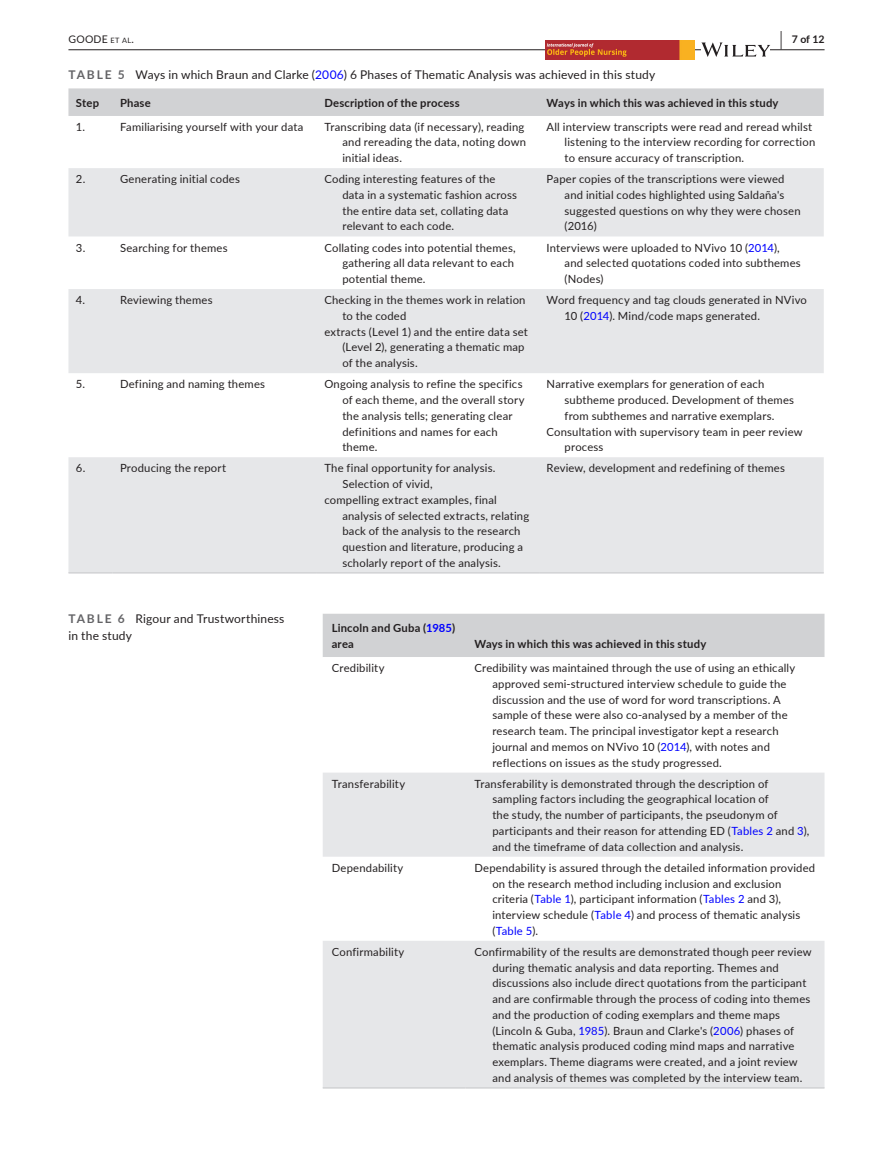
<style>
.page{position:relative;width:893px;height:1174px;background:#fff}
.page>*{position:absolute;margin:0;border:0;box-sizing:border-box;transform-origin:0 0}
.t1{font:12px/16.5px "Lato";letter-spacing:.015em;color:#231f20}
.t2{font:11.25px/15.8px "Lato";letter-spacing:.015em;color:#231f20}
.t3{font:700 11.25px/15.8px "Lato";letter-spacing:.015em;color:#231f20}
.t4{font:10.5px "Lato";letter-spacing:.02em;color:#231f20}
.t5{font:700 10.5px "Lato";color:#231f20}
.s1{font-size:7.35px}
.s2{font-size:19.5px}
.s3{font-weight:700;color:#636366}
.s4{color:#00f}
</style>
<div class="page">
<hr style="left:68px;top:49px;width:756px;height:1px;background:#231f20">
<svg style="left:701px;top:42px;width:69px;height:15px"></svg>
<img style="left:546px;top:40px;width:149px;height:19px">
<div style="left:68px;top:88px;width:756px;height:28px;background:#d1d2d4"></div>
<svg style="left:68px;top:168px;width:756px;height:404px;fill:#e6e7e9"></svg>
<hr style="left:68px;top:572px;width:45px;height:1px;background:#d1d2d4">
<hr style="left:113px;top:572px;width:204px;height:1px;background:#d1d2d4">
<hr style="left:317px;top:572px;width:222px;height:1px;background:#d1d2d4">
<hr style="left:539px;top:572px;width:285px;height:1px;background:#d1d2d4">
<div style="left:323px;top:614px;width:501px;height:43px;background:#d1d2d4"></div>
<svg style="left:323px;top:773px;width:501px;height:314px;fill:#e6e7e9"></svg>
<hr style="left:323px;top:1087px;width:142px;height:1px;background:#d1d2d4">
<hr style="left:465px;top:1087px;width:359px;height:1px;background:#d1d2d4">
<p class="t4" style="left:68px;top:31px;width:67px">GOODE <span class="s1">et al</span>.</p>
<p class="t5" style="left:780px;top:31px;width:46px"><span class="s2">|</span> 7 of 12</p>
<p class="t1" style="left:68px;top:66px;width:588px"><span class="s3">TABLE 5</span> Ways in which Braun and Clarke (<span class="s4">2006</span>) 6 Phases of Thematic Analysis was achieved in this study</p>
<p class="t3" style="left:76px;top:94px;width:25px">Step</p>
<p class="t3" style="left:120px;top:94px;width:32px">Phase</p>
<p class="t3" style="left:324px;top:94px;width:137px">Description of the process</p>
<p class="t3" style="left:547px;top:94px;width:233px">Ways in which this was achieved in this study</p>
<p class="t2" style="left:76px;top:118px;width:11px">1.</p>
<p class="t2" style="left:120px;top:118px;width:185px">Familiarising yourself with your data</p>
<p class="t2" style="left:342px;top:118px;width:185px;text-indent:-18px">Transcribing data (if necessary), reading and rereading the data, noting down initial ideas.</p>
<p class="t2" style="left:565px;top:118px;width:252px;text-indent:-18px">All interview transcripts were read and reread whilst listening to the interview recording for correction to ensure accuracy of transcription.</p>
<p class="t2" style="left:76px;top:171px;width:11px">2.</p>
<p class="t2" style="left:120px;top:171px;width:121px">Generating initial codes</p>
<p class="t2" style="left:342px;top:171px;width:176px;text-indent:-18px">Coding interesting features of the data in a systematic fashion across the entire data set, collating data relevant to each code.</p>
<p class="t2" style="left:565px;top:171px;width:238px;text-indent:-18px">Paper copies of the transcriptions were viewed and initial codes highlighted using Saldaña's suggested questions on why they were chosen (2016)</p>
<p class="t2" style="left:76px;top:239px;width:11px">3.</p>
<p class="t2" style="left:120px;top:239px;width:109px">Searching for themes</p>
<p class="t2" style="left:342px;top:239px;width:175px;text-indent:-18px">Collating codes into potential themes, gathering all data relevant to each potential theme.</p>
<p class="t2" style="left:565px;top:239px;width:238px;text-indent:-18px">Interviews were uploaded to NVivo 10 (<span class="s4">2014</span>), and selected quotations coded into subthemes (Nodes)</p>
<p class="t2" style="left:76px;top:292px;width:11px">4.</p>
<p class="t2" style="left:120px;top:292px;width:94px">Reviewing themes</p>
<p class="t2" style="left:324px;top:292px;width:203px">Checking in the themes work in relation</p>
<p class="t2" style="left:342px;top:307px;width:66px">to the coded</p>
<p class="t2" style="left:324px;top:323px;width:205px">extracts (Level 1) and the entire data set</p>
<p class="t2" style="left:342px;top:339px;width:184px">(Level 2), generating a thematic map</p>
<p class="t2" style="left:342px;top:355px;width:77px">of the analysis.</p>
<p class="t2" style="left:565px;top:292px;width:244px;text-indent:-18px">Word frequency and tag clouds generated in NVivo<br>10 (<span class="s4">2014</span>). Mind/code maps generated.</p>
<p class="t2" style="left:76px;top:376px;width:11px">5.</p>
<p class="t2" style="left:120px;top:376px;width:147px">Defining and naming themes</p>
<p class="t2" style="left:342px;top:376px;width:184px;text-indent:-18px">Ongoing analysis to refine the specifics of each theme, and the overall story the analysis tells; generating clear definitions and names for each theme.</p>
<p class="t2" style="left:547px;top:376px;width:219px">Narrative exemplars for generation of each</p>
<p class="t2" style="left:565px;top:391px;width:231px">subtheme produced. Development of themes</p>
<p class="t2" style="left:565px;top:407px;width:211px">from subthemes and narrative exemplars.</p>
<p class="t2" style="left:547px;top:423px;width:258px">Consultation with supervisory team in peer review</p>
<p class="t2" style="left:565px;top:439px;width:40px">process</p>
<p class="t2" style="left:76px;top:460px;width:11px">6.</p>
<p class="t2" style="left:120px;top:460px;width:108px">Producing the report</p>
<p class="t2" style="left:324px;top:460px;width:173px">The final opportunity for analysis.</p>
<p class="t2" style="left:342px;top:475px;width:92px">Selection of vivid,</p>
<p class="t2" style="left:324px;top:491px;width:174px">compelling extract examples, final</p>
<p class="t2" style="left:342px;top:507px;width:188px">analysis of selected extracts, relating</p>
<p class="t2" style="left:342px;top:523px;width:180px">back of the analysis to the research</p>
<p class="t2" style="left:342px;top:538px;width:182px">question and literature, producing a</p>
<p class="t2" style="left:342px;top:554px;width:160px">scholarly report of the analysis.</p>
<p class="t2" style="left:547px;top:460px;width:240px">Review, development and redefining of themes</p>
<p class="t1" style="left:68px;top:610px;width:218px"><span class="s3">TABLE 6</span> Rigour and Trustworthiness in the study</p>
<p class="t3" style="left:332px;top:619px;width:125px">Lincoln and Guba (<span class="s4">1985</span>) area</p>
<p class="t3" style="left:474px;top:635px;width:233px">Ways in which this was achieved in this study</p>
<p class="t2" style="left:332px;top:659px;width:54px">Credibility</p>
<p class="t2" style="left:492px;top:659px;width:304px;text-indent:-18px">Credibility was maintained through the use of using an ethically approved semi-structured interview schedule to guide the discussion and the use of word for word transcriptions. A sample of these were also co-analysed by a member of the research team. The principal investigator kept a research journal and memos on NVivo 10 (<span class="s4">2014</span>), with notes and reflections on issues as the study progressed.</p>
<p class="t2" style="left:332px;top:775px;width:75px">Transferability</p>
<p class="t2" style="left:492px;top:775px;width:319px;text-indent:-18px">Transferability is demonstrated through the description of sampling factors including the geographical location of<br>the study, the number of participants, the pseudonym of participants and their reason for attending ED (<span class="s4">Tables 2</span> and <span class="s4">3</span>), and the timeframe of data collection and analysis.</p>
<p class="t2" style="left:332px;top:859px;width:73px">Dependability</p>
<p class="t2" style="left:492px;top:859px;width:324px;text-indent:-18px">Dependability is assured through the detailed information provided on the research method including inclusion and exclusion criteria (<span class="s4">Table 1</span>), participant information (<span class="s4">Tables 2</span> and 3), interview schedule (<span class="s4">Table 4</span>) and process of thematic analysis (<span class="s4">Table 5</span>).</p>
<p class="t2" style="left:332px;top:943px;width:74px">Confirmability</p>
<p class="t2" style="left:492px;top:943px;width:321px;text-indent:-18px">Confirmability of the results are demonstrated though peer review during thematic analysis and data reporting. Themes and discussions also include direct quotations from the participant and are confirmable through the process of coding into themes and the production of coding exemplars and theme maps (Lincoln &amp; Guba, <span class="s4">1985</span>). Braun and Clarke's (<span class="s4">2006</span>) phases of thematic analysis produced coding mind maps and narrative exemplars. Theme diagrams were created, and a joint review and analysis of themes was completed by the interview team.</p>
</div>
